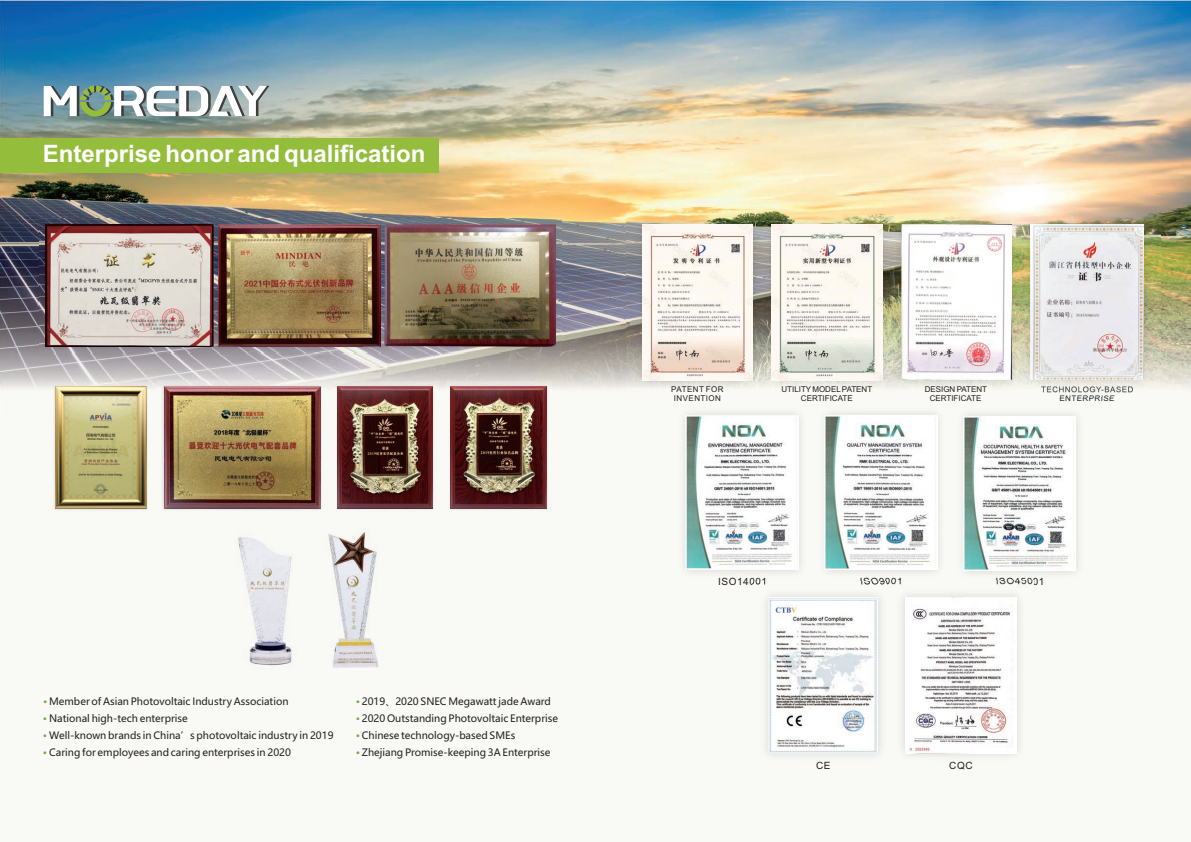
<style>
.page{position:relative;width:1191px;height:842px;background:#fff}
.page>*{position:absolute;margin:0;border:0;box-sizing:border-box;transform-origin:0 0}
.t1{font:700 24px "Arial";color:#fff}
.t2{font:10px/17.2px "Microsoft Ya Hei";color:#231f20}
.t3{font:10px "Arial";letter-spacing:.055em;color:#231f20}
.t4{font:8px/8.9px "Arial";color:#231f20;text-align:center}
.t5{font:8px/8.9px "Arial";letter-spacing:.055em;color:#231f20;text-align:center}
.s1{font-weight:700;color:#78aa41}
</style>
<div class="page">
<div style="left:0;top:0;width:1190px;height:842px;background:#f9f9f5"></div>
<img style="left:0;top:0;width:1190px;height:388px">
<img style="left:446px;top:382px;width:105px;height:128px">
<img style="left:451px;top:387px;width:95px;height:122px">
<img style="left:334px;top:382px;width:103px;height:128px">
<img style="left:337px;top:387px;width:95px;height:122px">
<img style="left:158px;top:381px;width:168px;height:129px">
<img style="left:164px;top:387px;width:156px;height:122px">
<img style="left:51px;top:382px;width:100px;height:128px">
<img style="left:55px;top:387px;width:91px;height:122px">
<img style="left:40px;top:219px;width:173px;height:134px">
<img style="left:46px;top:225px;width:167px;height:122px">
<div style="left:0;top:139px;width:439px;height:34px;background:#95bd3c"></div>
<svg style="left:44px;top:86px;width:225px;height:31px"></svg>
<img style="left:387px;top:219px;width:175px;height:134px">
<img style="left:387px;top:225px;width:169px;height:122px">
<img style="left:213px;top:219px;width:174px;height:134px">
<img style="left:219px;top:225px;width:161px;height:122px">
<img style="left:686px;top:415px;width:112px;height:155px">
<img style="left:828px;top:413px;width:111px;height:168px">
<img style="left:825px;top:415px;width:112px;height:155px">
<img style="left:962px;top:414px;width:116px;height:167px">
<img style="left:963px;top:416px;width:112px;height:155px">
<img style="left:626px;top:208px;width:129px;height:180px">
<img style="left:642px;top:224px;width:111px;height:156px">
<img style="left:755px;top:208px;width:130px;height:180px">
<img style="left:772px;top:224px;width:110px;height:156px">
<img style="left:885px;top:208px;width:128px;height:181px">
<img style="left:901px;top:225px;width:110px;height:155px">
<img style="left:1013px;top:208px;width:147px;height:189px">
<img style="left:1030px;top:225px;width:113px;height:155px">
<img style="left:752px;top:581px;width:136px;height:175px">
<img style="left:768px;top:597px;width:109px;height:156px">
<img style="left:888px;top:581px;width:145px;height:175px">
<img style="left:905px;top:597px;width:111px;height:156px">
<img style="left:237px;top:537px;width:55px;height:129px">
<img style="left:328px;top:532px;width:51px;height:136px">
<h1 class="t1" style="left:43px;top:145px;width:384px">Enterprise honor and qualification</h1>
<p class="t2" style="left:43px;top:693px;width:292px"><span class="s1">·</span> Member of Asian Photovoltaic Industry Association<br><span class="s1">·</span> National high-tech enterprise<br><span class="s1">·</span> Well-known brands in China’s photovoltaic industry in 2019 <span class="s1">·</span> Caring for employees and caring enterprises in 2020</p>
<p class="t2" style="left:356px;top:693px;width:204px"><span class="s1">·</span> 2019、2020 SNEC Megawatt jade Award<br><span class="s1">·</span> 2020 Outstanding Photovoltaic Enterprise <span class="s1">·</span> Chinese technology-based SMEs<br><span class="s1">·</span> Zhejiang Promise-keeping 3A Enterprise</p>
<p class="t5" style="left:671px;top:386px;width:54px">PATENT FOR<br>INVENTION</p>
<p class="t4" style="left:781px;top:386px;width:92px">UTILITY MODEL PATENT<br>CERTIFICATE</p>
<p class="t4" style="left:924px;top:386px;width:64px">DESIGN PATENT<br>CERTIFICATE</p>
<p class="t5" style="left:1059px;top:395px;width:57px">ENTERPRISE</p>
<p class="t3" style="left:718px;top:577px;width:50px">ISO14001</p>
<p class="t3" style="left:860px;top:577px;width:44px">ISO9001</p>
<p class="t3" style="left:995px;top:577px;width:50px">ISO45001</p>
<p class="t3" style="left:816px;top:761px;width:16px">CE</p>
<p class="t3" style="left:949px;top:762px;width:25px">CQC</p>
</div>
